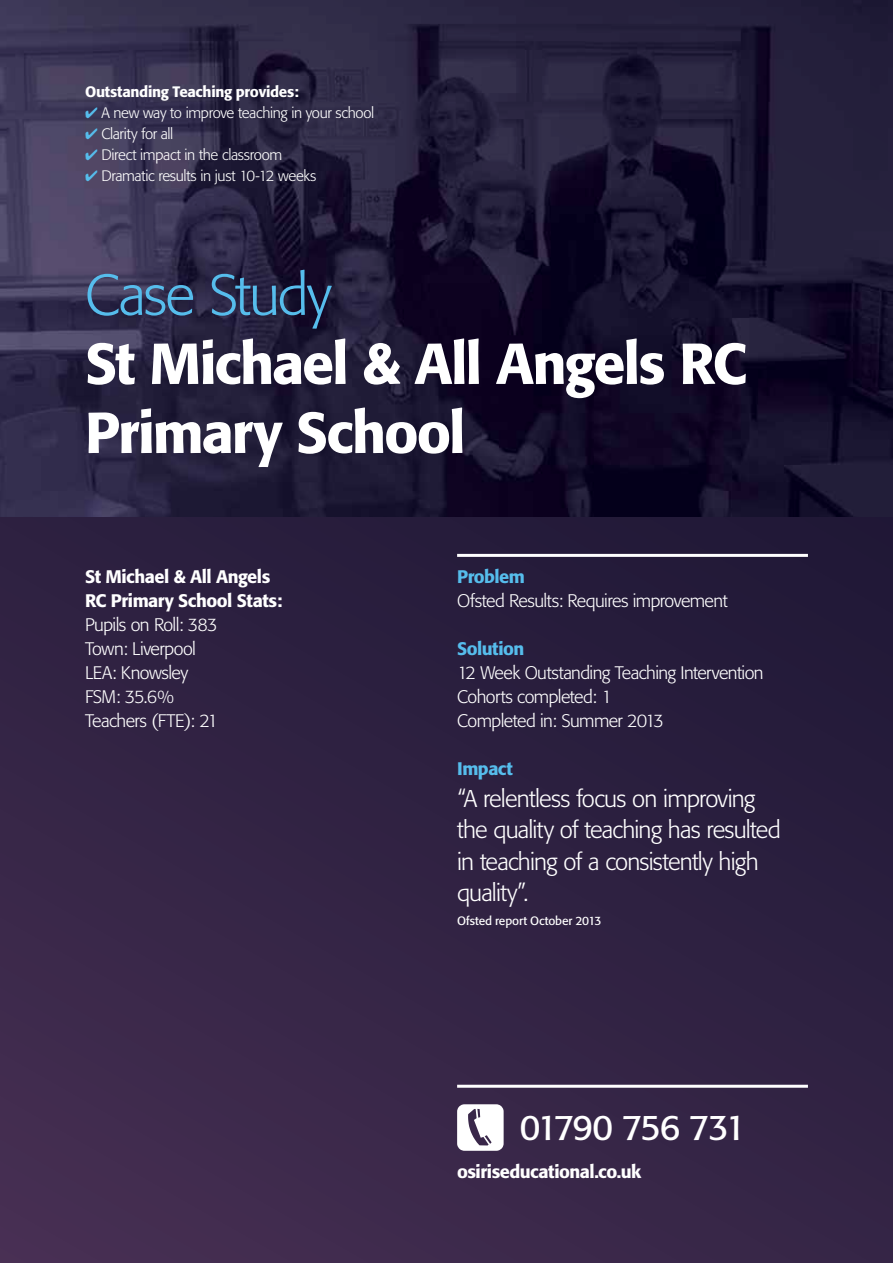
<style>
.page{position:relative;width:893px;height:1263px;background:#fff}
.page>*{position:absolute;margin:0;border:0;box-sizing:border-box;transform-origin:0 0}
.t1{font:500 57px/69px "Formata BQ";letter-spacing:-.035em;color:#fff}
.t2{font:300 57px "Formata BQ";letter-spacing:-.035em;color:#56bdec}
.t3{font:35.4px "Formata BQ";letter-spacing:-.055em;color:#fff}
.t4{font:300 24px/31.5px "Formata BQ";letter-spacing:-.035em;color:#fff}
.t5{font:300 18px/24px "Formata BQ";letter-spacing:-.03em;color:#fff}
.t6{font:500 18px/24px "Formata BQ";letter-spacing:-.025em;color:#fff}
.t7{font:500 18px "Formata BQ";letter-spacing:-.025em;color:#56bdec}
.t8{font:300 15px "Formata BQ";letter-spacing:-.025em;color:#fff}
.t9{font:500 15px "Formata BQ";letter-spacing:-.02em;color:#fff}
.t10{font:12px "Formata BQ";letter-spacing:-.01em;color:#fff}
.s1{color:#56bdec}
</style>
<div class="page">
<div style="left:0;top:416px;width:893px;height:847px;background:linear-gradient(to right,#3a284a,#291e3d)"></div>
<img style="left:0;top:0;width:893px;height:517px">
<hr style="left:457px;top:554px;width:351px;height:3px;background:#fff">
<hr style="left:457px;top:1085px;width:351px;height:3px;background:#fff">
<svg style="left:457px;top:1104px;width:47px;height:47px"></svg>
<p class="t9" style="left:85px;top:82px;width:215px">Outstanding Teaching provides:</p>
<p class="t8" style="left:85px;top:104px;width:291px"><span class="s1">✔</span> A new way to improve teaching in your school</p>
<p class="t8" style="left:85px;top:125px;width:90px"><span class="s1">✔</span> Clarity for all</p>
<p class="t8" style="left:85px;top:146px;width:199px"><span class="s1">✔</span> Direct impact in the classroom</p>
<p class="t8" style="left:85px;top:167px;width:233px"><span class="s1">✔</span> Dramatic results in just 10-12 weeks</p>
<h1 class="t2" style="left:85px;top:262px;width:248px">Case Study</h1>
<h1 class="t1" style="left:85px;top:329px;width:663px">St Michael &amp; All Angels RC<br>Primary School</h1>
<p class="t6" style="left:85px;top:565px;width:199px">St Michael &amp; All Angels<br>RC Primary School Stats:</p>
<p class="t5" style="left:85px;top:613px;width:134px">Pupils on Roll: 383<br>Town: Liverpool<br>LEA: Knowsley<br>FSM: 35.6%<br>Teachers (FTE): 21</p>
<p class="t7" style="left:457px;top:566px;width:69px">Problem</p>
<p class="t5" style="left:457px;top:589px;width:272px">Ofsted Results: Requires improvement</p>
<p class="t7" style="left:457px;top:638px;width:69px">Solution</p>
<p class="t5" style="left:457px;top:661px;width:308px">12 Week Outstanding Teaching Intervention<br>Cohorts completed: 1<br>Completed in: Summer 2013</p>
<p class="t7" style="left:457px;top:758px;width:57px">Impact</p>
<h3 class="t4" style="left:457px;top:783px;width:325px">“A relentless focus on improving the quality of teaching has resulted in teaching of a consistently high quality”.</h3>
<p class="t10" style="left:457px;top:914px;width:146px">Ofsted report October 2013</p>
<h2 class="t3" style="left:520px;top:1106px;width:227px">01790 756 731</h2>
<p class="t6" style="left:457px;top:1160px;width:186px">osiriseducational.co.uk</p>
</div>
